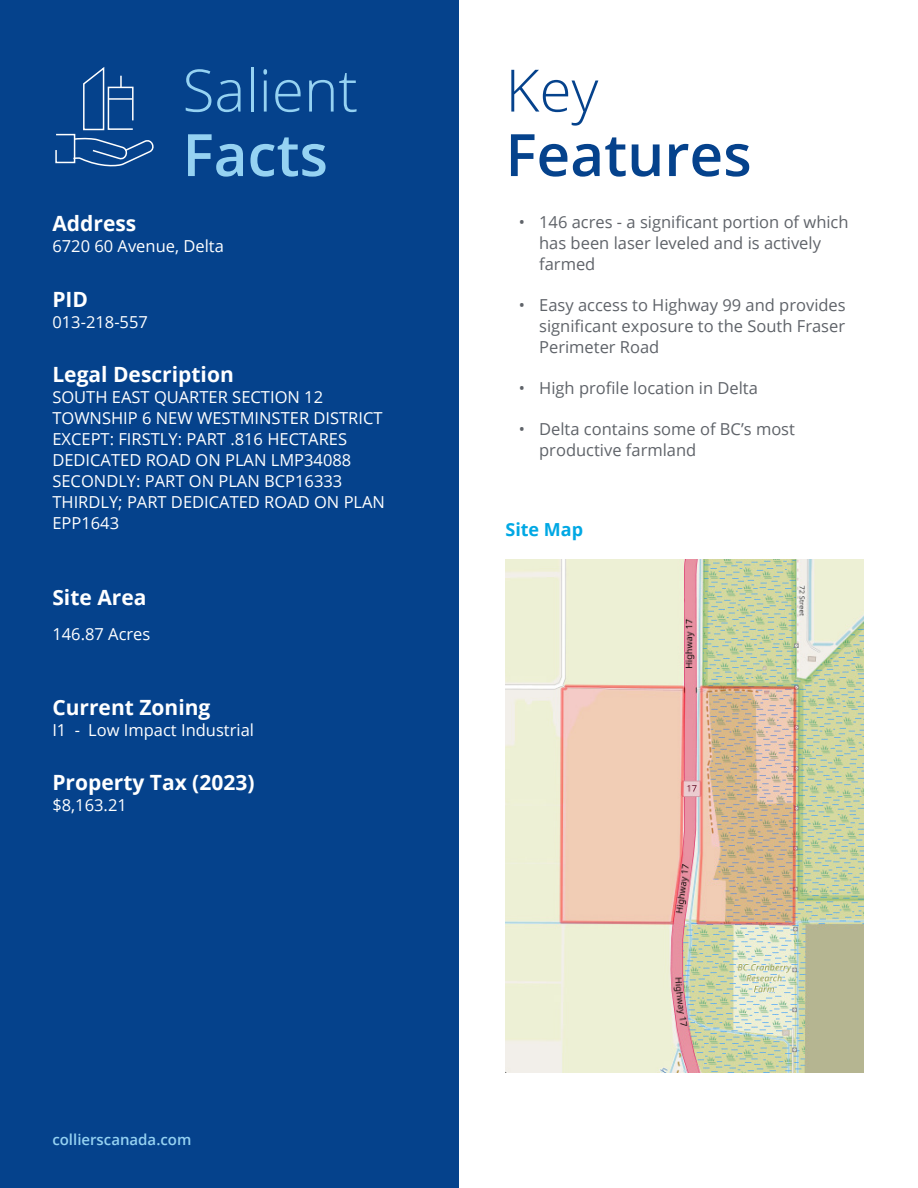
<style>
.page{position:relative;width:918px;height:1188px;background:#fff}
.page>*{position:absolute;margin:0;border:0;box-sizing:border-box;transform-origin:0 0}
.t1{font:600 58.5px/64.5px "Open Sans";color:#05428c}
.t2{font:300 58.5px "Open Sans";color:#95d2f2}
.t3{font:600 58.5px "Open Sans";color:#95d2f2}
.Body_Subheading_-_White_CMYK{font:700 21px "Open Sans";color:#fff}
.Body_Text{font:700 18px "Open Sans";color:#00a8e4}
.Body_Text_-_White_CMYK{font:16.5px/21px "Open Sans";color:#fff}
.t4{font:16.5px/21px "Open Sans";color:#5f6369}
.Body_Text_-_Medium_Blue_CMYK{font:600 15px "Open Sans";color:#95d2f2}
.s1{font-weight:300}
</style>
<div class="page">
<div style="left:0;top:0;width:459px;height:1188px;background:#05428c"></div>
<svg style="left:55px;top:67px;width:99px;height:100px"></svg>
<hr style="left:109px;top:98px;width:23px;height:2px;background:#fff">
<img style="left:505px;top:559px;width:359px;height:513px">
<p class="t2" style="left:183px;top:50px;width:177px">Salient</p>
<p class="t3" style="left:183px;top:115px;width:147px">Facts</p>
<p class="Body_Subheading_-_White_CMYK" style="left:52px;top:209px;width:85px">Address</p>
<p class="Body_Text_-_White_CMYK" style="left:52px;top:235px;width:173px">6720 60 Avenue, Delta</p>
<p class="Body_Subheading_-_White_CMYK" style="left:52px;top:284px;width:37px">PID</p>
<p class="Body_Text_-_White_CMYK" style="left:52px;top:311px;width:97px">013-218-557</p>
<p class="Body_Subheading_-_White_CMYK" style="left:52px;top:360px;width:183px">Legal Description</p>
<p class="Body_Text_-_White_CMYK" style="left:52px;top:387px;width:332px">SOUTH EAST QUARTER SECTION 12<br>TOWNSHIP 6 NEW WESTMINSTER DISTRICT EXCEPT: FIRSTLY: PART .816 HECTARES DEDICATED ROAD ON PLAN LMP34088<br>SECONDLY: PART ON PLAN BCP16333</p>
<p class="Body_Text_-_White_CMYK" style="left:52px;top:492px;width:334px">THIRDLY; PART DEDICATED ROAD ON PLAN<br>EPP1643</p>
<p class="Body_Subheading_-_White_CMYK" style="left:52px;top:583px;width:96px">Site Area</p>
<p class="Body_Text_-_White_CMYK" style="left:52px;top:623px;width:100px">146.87 Acres</p>
<p class="Body_Subheading_-_White_CMYK" style="left:52px;top:692px;width:160px">Current Zoning</p>
<p class="Body_Text_-_White_CMYK" style="left:52px;top:719px;width:203px">I1 - Low Impact Industrial</p>
<p class="Body_Subheading_-_White_CMYK" style="left:52px;top:768px;width:204px">Property Tax (2023)</p>
<p class="Body_Text_-_White_CMYK" style="left:52px;top:795px;width:76px">$8,163.21</p>
<p class="t1" style="left:505px;top:57px;width:248px"><span class="s1">Key<br></span>Features</p>
<p class="t4" style="left:539px;top:211px;width:311px;text-indent:-20px">• 146 acres - a significant portion of which has been laser leveled and is actively farmed</p>
<p class="t4" style="left:539px;top:294px;width:308px;text-align:justify;text-indent:-20px">• Easy access to Highway 99 and provides significant exposure to the South Fraser Perimeter Road</p>
<p class="t4" style="left:519px;top:377px;width:240px">• High profile location in Delta</p>
<p class="t4" style="left:539px;top:418px;width:257px;text-indent:-20px">• Delta contains some of BC’s most productive farmland</p>
<p class="Body_Text" style="left:505px;top:517px;width:79px">Site Map</p>
<p class="Body_Text_-_Medium_Blue_CMYK" style="left:52px;top:1130px;width:141px">collierscanada.com</p>
</div>
